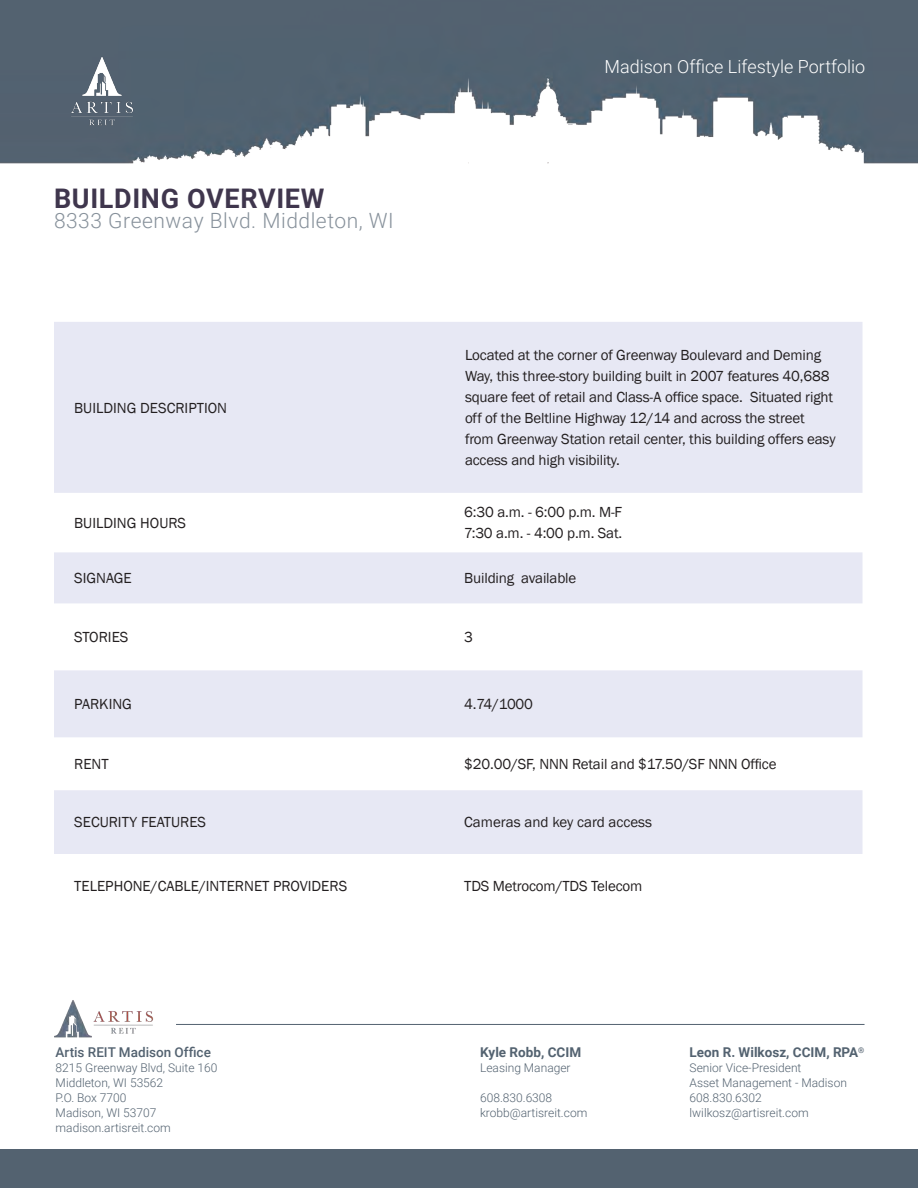
<style>
.page{position:relative;width:918px;height:1188px;background:#fff}
.page>*{position:absolute;margin:0;border:0;box-sizing:border-box;transform-origin:0 0}
.titile{font:700 27px "Roboto";letter-spacing:.025em;color:#3f364d}
.sub{font:300 21px "Roboto";letter-spacing:.025em;color:#87919b}
.t1{font:300 18px "Roboto";color:#fff}
.t2{font:15px/21px "Franklin Gothic";letter-spacing:-.01em;color:#231f20}
.t3{font:700 13.5px "Roboto";color:#536270}
.t4{font:500 13.5px "Roboto";color:#536270}
.t5{font:300 12px/15px "Roboto";color:#536270}
</style>
<div class="page">
<div style="left:0;top:1149px;width:918px;height:39px;background:#536270"></div>
<img style="left:0;top:0;width:918px;height:164px">
<img style="left:68px;top:54px;width:68px;height:73px">
<img style="left:54px;top:1000px;width:99px;height:38px">
<hr style="left:176px;top:1024px;width:689px;height:1px;background:#536270">
<svg style="left:54px;top:322px;width:808px;height:532px;fill:#e7e8f4"></svg>
<p class="titile" style="left:54px;top:180px;width:272px">BUILDING OVERVIEW</p>
<p class="sub" style="left:54px;top:206px;width:341px">8333 Greenway Blvd. Middleton, WI</p>
<p class="t2" style="left:74px;top:397px;width:154px">BUILDING DESCRIPTION</p>
<p class="t2" style="left:74px;top:513px;width:113px">BUILDING HOURS</p>
<p class="t1" style="left:604px;top:54px;width:262px">Madison Office Lifestyle Portfolio</p>
<p class="t2" style="left:465px;top:345px;width:372px">Located at the corner of Greenway Boulevard and Deming Way, this three-story building built in 2007 features 40,688 square feet of retail and Class-A office space. Situated right off of the Beltline Highway 12/14 and across the street from Greenway Station retail center, this building offers easy access and high visibility.</p>
<p class="t2" style="left:464px;top:502px;width:160px">6:30 a.m. - 6:00 p.m. M-F</p>
<p class="t2" style="left:464px;top:523px;width:160px">7:30 a.m. - 4:00 p.m. Sat.</p>
<p class="t2" style="left:74px;top:568px;width:59px">SIGNAGE</p>
<p class="t2" style="left:464px;top:568px;width:114px">Building available</p>
<p class="t2" style="left:74px;top:627px;width:56px">STORIES</p>
<p class="t2" style="left:464px;top:627px;width:10px">3</p>
<p class="t2" style="left:74px;top:694px;width:59px">PARKING</p>
<p class="t2" style="left:464px;top:694px;width:70px">4.74/1000</p>
<p class="t2" style="left:74px;top:754px;width:36px">RENT</p>
<p class="t2" style="left:464px;top:754px;width:314px">$20.00/SF, NNN Retail and $17.50/SF NNN Office</p>
<p class="t2" style="left:74px;top:812px;width:133px">SECURITY FEATURES</p>
<p class="t2" style="left:464px;top:812px;width:189px">Cameras and key card access</p>
<p class="t2" style="left:74px;top:876px;width:274px">TELEPHONE/CABLE/INTERNET PROVIDERS</p>
<p class="t2" style="left:464px;top:876px;width:180px">TDS Metrocom/TDS Telecom</p>
<p class="t4" style="left:56px;top:1043px;width:157px">Artis REIT Madison Office</p>
<p class="t5" style="left:56px;top:1060px;width:163px">8215 Greenway Blvd, Suite 160<br>Middleton, WI 53562<br>P.O. Box 7700<br>Madison, WI 53707 madison.artisreit.com</p>
<p class="t3" style="left:480px;top:1043px;width:103px">Kyle Robb, CCIM</p>
<p class="t5" style="left:480px;top:1060px;width:92px">Leasing Manager</p>
<p class="t5" style="left:480px;top:1090px;width:109px">608.830.6308 krobb@artisreit.com</p>
<p class="t3" style="left:690px;top:1043px;width:176px">Leon R. Wilkosz, CCIM, RPA<sup>®</sup></p>
<p class="t5" style="left:690px;top:1060px;width:159px">Senior Vice-President<br>Asset Management - Madison<br>608.830.6302 lwilkosz@artisreit.com</p>
</div>
